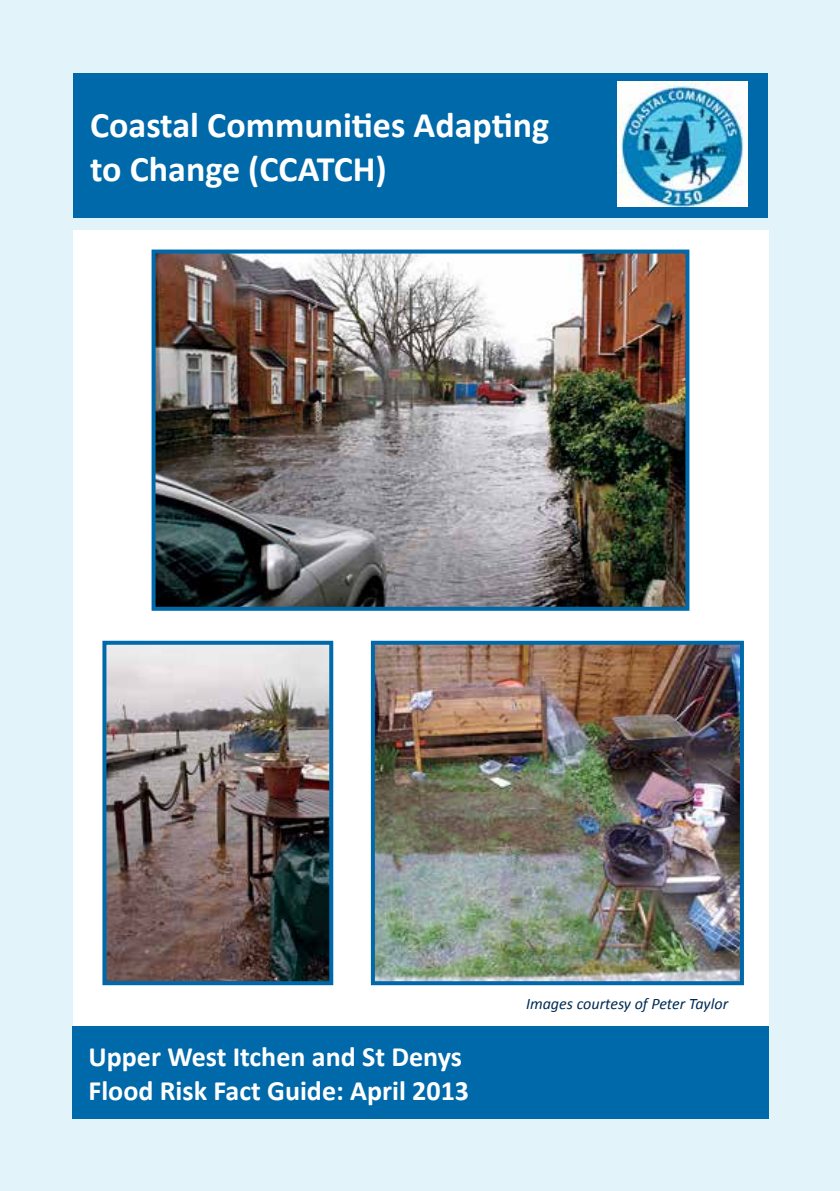
<style>
.page{position:relative;width:840px;height:1191px;background:#fff}
.page>*{position:absolute;margin:0;border:0;box-sizing:border-box;transform-origin:0 0}
.t1{font:700 36px/43.2px "Calibri";color:#fff}
.t2{font:700 28px/33.6px "Calibri";color:#fff}
.t3{font:italic 16px "Calibri";color:#002b54}
</style>
<div class="page">
<div style="left:0;top:0;width:839px;height:1191px;background:#e2f4fa"></div>
<div style="left:73px;top:230px;width:695px;height:796px;background:#fff"></div>
<div style="left:73px;top:73px;width:694px;height:145px;background:#0069aa"></div>
<img style="left:617px;top:81px;width:130px;height:125px">
<div style="left:71px;top:1026px;width:697px;height:93px;background:#0069aa"></div>
<img style="left:156px;top:254px;width:528px;height:352px">
<div style="left:151px;top:249px;width:538px;height:362px;border:4px solid #0069aa"></div>
<img style="left:107px;top:646px;width:221px;height:334px">
<div style="left:102px;top:641px;width:231px;height:344px;border:4px solid #0069aa"></div>
<img style="left:375px;top:646px;width:363px;height:334px">
<div style="left:370px;top:641px;width:373px;height:344px;border:4px solid #0069aa"></div>
<p class="t1" style="left:90px;top:104px;width:460px">Coastal Communities Adapting to Change (CCATCH)</p>
<p class="t2" style="left:88px;top:1040px;width:382px">Upper West Itchen and St Denys<br>Flood Risk Fact Guide: April 2013</p>
<p class="t3" style="left:525px;top:992px;width:203px">Images courtesy of Peter Taylor</p>
</div>
